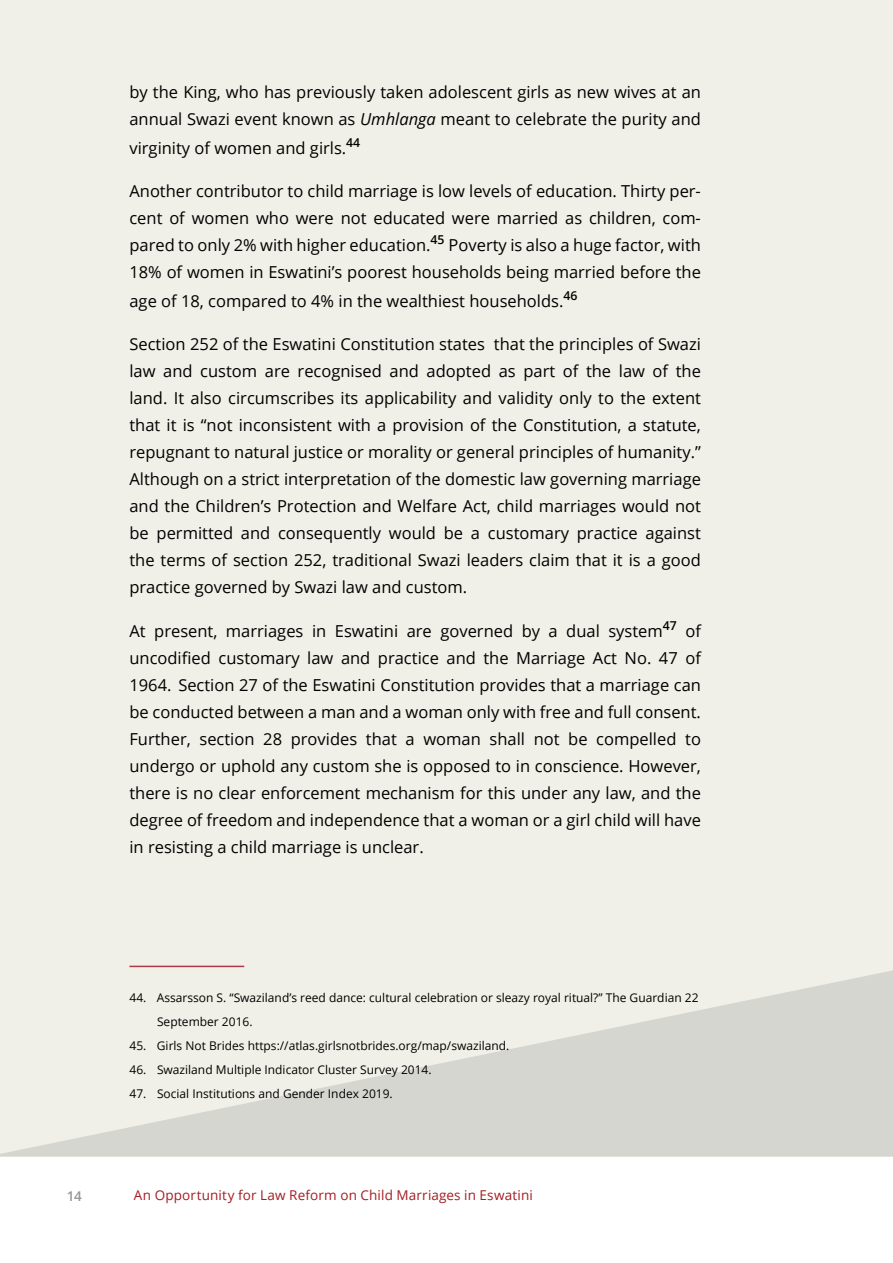
<style>
.page{position:relative;width:893px;height:1263px;background:#fff}
.page>*{position:absolute;margin:0;border:0;box-sizing:border-box;transform-origin:0 0}
.Bodytext_02{font:16.5px/27px "Open Sans";color:#000;text-align:justify}
.t1{font:13.5px "Open Sans";letter-spacing:.01em;color:#a21d22}
.t2{font:600 13.5px "Open Sans";color:#939598}
.t3{font:12px/24px "Open Sans";color:#000}
.s1{font-style:italic}
</style>
<div class="page">
<div style="left:0;top:0;width:893px;height:1156px;background:#f0f0e8"></div>
<svg style="left:0;top:970px;width:893px;height:186px;fill:#d6d6d1"></svg>
<hr style="left:129px;top:966px;width:115px;height:1px;background:#ab3b47">
<p class="Bodytext_02" style="left:129px;top:79px;width:573px">by the King, who has previously taken adolescent girls as new wives at an annual Swazi event known as <span class="s1">Umhlanga</span> meant to celebrate the purity and</p>
<p class="Bodytext_02" style="left:129px;top:134px;width:232px">virginity of women and girls.<sup>44</sup></p>
<p class="Bodytext_02" style="left:129px;top:178px;width:573px">Another contributor to child marriage is low levels of education. Thirty per&shy;cent of women who were not educated were married as children, com&shy;pared to only 2% with higher education.<sup>45</sup> Poverty is also a huge factor, with 18% of women in Eswatini’s poorest households being married before the</p>
<p class="Bodytext_02" style="left:129px;top:287px;width:449px">age of 18, compared to 4% in the wealthiest households.<sup>46</sup></p>
<p class="Bodytext_02" style="left:129px;top:331px;width:573px">Section 252 of the Eswatini Constitution states that the principles of Swazi law and custom are recognised and adopted as part of the law of the land. It also circumscribes its applicability and validity only to the extent that it is “not inconsistent with a provision of the Constitution, a statute, repugnant to natural justice or morality or general principles of humanity.” Although on a strict interpretation of the domestic law governing marriage and the Children’s Protection and Welfare Act, child marriages would not be permitted and consequently would be a customary practice against the terms of section 252, traditional Swazi leaders claim that it is a good practice governed by Swazi law and custom.</p>
<p class="Bodytext_02" style="left:129px;top:617px;width:573px">At present, marriages in Eswatini are governed by a dual system<sup>47</sup> of uncodified customary law and practice and the Marriage Act No. 47 of 1964. Section 27 of the Eswatini Constitution provides that a marriage can be conducted between a man and a woman only with free and full consent.<br>Further, section 28 provides that a woman shall not be compelled to undergo or uphold any custom she is opposed to in conscience. However, there is no clear enforcement mechanism for this under any law, and the degree of freedom and independence that a woman or a girl child will have in resisting a child marriage is unclear.</p>
<p class="t3" style="left:157px;top:986px;width:543px;text-indent:-27px">44. Assarsson S. “Swaziland’s reed dance: cultural celebration or sleazy royal ritual?” The Guardian 22<br>September 2016.</p>
<p class="t3" style="left:130px;top:1034px;width:381px">45. Girls Not Brides https://atlas.girlsnotbrides.org/map/swaziland.</p>
<p class="t3" style="left:130px;top:1058px;width:304px">46. Swaziland Multiple Indicator Cluster Survey 2014.</p>
<p class="t3" style="left:130px;top:1082px;width:265px">47. Social Institutions and Gender Index 2019.</p>
<p class="t2" style="left:67px;top:1186px;width:17px">14</p>
<p class="t1" style="left:134px;top:1186px;width:400px">An Opportunity for Law Reform on Child Marriages in Eswatini</p>
</div>
